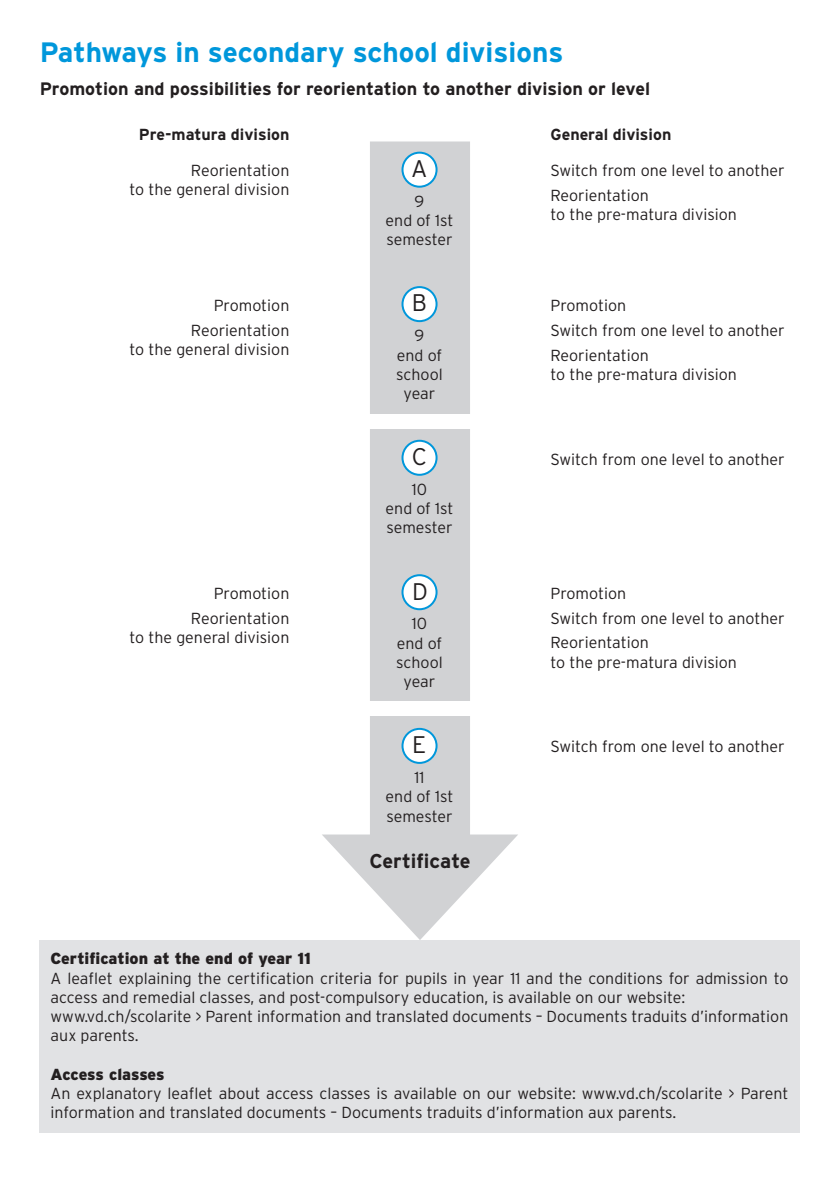
<style>
.page{position:relative;width:840px;height:1191px;background:#fff}
.page>*{position:absolute;margin:0;border:0;box-sizing:border-box;transform-origin:0 0}
._3-titre_1{font:700 28px "Interstate";color:#0097db}
.t1{font:300 24px "Interstate";color:#231f20}
.t2{font:700 20px "Interstate";color:#231f20}
._1-texte{font:700 18px "Interstate";color:#231f20}
._1-texte-2{font:300 16px/19.2px "Interstate";color:#231f20}
._1-texte-3{font:900 16px "Interstate";color:#231f20}
.t3{font:700 16px "Interstate";color:#231f20}
</style>
<div class="page">
<div style="left:370px;top:141px;width:100px;height:719px;background:#d1d2d4"></div>
<svg style="left:322px;top:834px;width:196px;height:106px"></svg>
<div style="left:402px;top:153px;width:34px;height:34px;background:#fff;border-radius:50%"></div>
<div style="left:401px;top:152px;width:36px;height:36px;border:2px solid #0097db;border-radius:50%"></div>
<div style="left:402px;top:287px;width:34px;height:34px;background:#fff;border-radius:50%"></div>
<div style="left:401px;top:286px;width:36px;height:36px;border:2px solid #0097db;border-radius:50%"></div>
<div style="left:402px;top:441px;width:34px;height:34px;background:#fff;border-radius:50%"></div>
<div style="left:401px;top:440px;width:36px;height:36px;border:2px solid #0097db;border-radius:50%"></div>
<div style="left:402px;top:575px;width:34px;height:34px;background:#fff;border-radius:50%"></div>
<div style="left:401px;top:574px;width:36px;height:36px;border:2px solid #0097db;border-radius:50%"></div>
<div style="left:402px;top:729px;width:34px;height:34px;background:#fff;border-radius:50%"></div>
<div style="left:401px;top:728px;width:36px;height:36px;border:2px solid #0097db;border-radius:50%"></div>
<div style="left:39px;top:940px;width:760px;height:192px;background:#e1e2e4"></div>
<div style="left:361px;top:414px;width:115px;height:14px;background:#fff"></div>
<div style="left:361px;top:701px;width:115px;height:14px;background:#fff"></div>
<p class="_3-titre_1" style="left:40px;top:37px;width:525px">Pathways in secondary school divisions</p>
<p class="_1-texte" style="left:40px;top:79px;width:611px">Promotion and possibilities for reorientation to another division or level</p>
<p class="t3" style="left:139px;top:125px;width:152px">Pre-matura division</p>
<p class="_1-texte-2" style="left:191px;top:161px;width:100px">Reorientation</p>
<p class="_1-texte-2" style="left:129px;top:180px;width:161px">to the general division</p>
<p class="t3" style="left:550px;top:125px;width:122px">General division</p>
<p class="_1-texte-2" style="left:550px;top:161px;width:235px">Switch from one level to another</p>
<p class="_1-texte-2" style="left:550px;top:186px;width:188px">Reorientation<br>to the pre-matura division</p>
<p class="t1" style="left:411px;top:155px;width:18px">A</p>
<p class="_1-texte-2" style="left:414px;top:191px;width:11px">9</p>
<p class="_1-texte-2" style="left:385px;top:211px;width:69px">end of 1st semester</p>
<p class="_1-texte-2" style="left:213px;top:295px;width:77px">Promotion</p>
<p class="_1-texte-2" style="left:129px;top:320px;width:161px;text-align:right">Reorientation<br>to the general division</p>
<p class="_1-texte-2" style="left:213px;top:583px;width:77px">Promotion</p>
<p class="_1-texte-2" style="left:129px;top:608px;width:161px;text-align:right">Reorientation<br>to the general division</p>
<p class="t1" style="left:411px;top:289px;width:17px">B</p>
<p class="_1-texte-2" style="left:414px;top:326px;width:11px">9</p>
<p class="_1-texte-2" style="left:396px;top:345px;width:47px">end of</p>
<p class="_1-texte-2" style="left:396px;top:364px;width:48px">school</p>
<p class="_1-texte-2" style="left:403px;top:383px;width:33px">year</p>
<p class="t1" style="left:411px;top:443px;width:17px">C</p>
<p class="_1-texte-2" style="left:411px;top:479px;width:17px">10</p>
<p class="_1-texte-2" style="left:385px;top:499px;width:69px">end of 1st semester</p>
<p class="t1" style="left:412px;top:577px;width:17px">D</p>
<p class="_1-texte-2" style="left:411px;top:614px;width:17px">10</p>
<p class="_1-texte-2" style="left:396px;top:633px;width:47px">end of</p>
<p class="_1-texte-2" style="left:396px;top:652px;width:48px">school</p>
<p class="_1-texte-2" style="left:403px;top:671px;width:33px">year</p>
<p class="t1" style="left:412px;top:731px;width:16px">E</p>
<p class="_1-texte-2" style="left:414px;top:767px;width:11px">11</p>
<p class="_1-texte-2" style="left:385px;top:787px;width:69px">end of 1st semester</p>
<p class="t2" style="left:369px;top:849px;width:103px">Certificate</p>
<p class="_1-texte-2" style="left:550px;top:295px;width:77px">Promotion</p>
<p class="_1-texte-2" style="left:550px;top:320px;width:235px">Switch from one level to another</p>
<p class="_1-texte-2" style="left:550px;top:345px;width:188px">Reorientation<br>to the pre-matura division</p>
<p class="_1-texte-2" style="left:550px;top:449px;width:235px">Switch from one level to another</p>
<p class="_1-texte-2" style="left:550px;top:583px;width:77px">Promotion</p>
<p class="_1-texte-2" style="left:550px;top:608px;width:235px">Switch from one level to another</p>
<p class="_1-texte-2" style="left:550px;top:633px;width:188px">Reorientation<br>to the pre-matura division</p>
<p class="_1-texte-2" style="left:550px;top:736px;width:235px">Switch from one level to another</p>
<p class="_1-texte-3" style="left:51px;top:949px;width:262px">Certification at the end of year 11</p>
<p class="_1-texte-2" style="left:51px;top:968px;width:739px">A leaflet explaining the certification criteria for pupils in year 11 and the conditions for admission to access and remedial classes, and post-compulsory education, is available on our website:</p>
<p class="_1-texte-2" style="left:51px;top:1006px;width:738px">www.vd.ch/scolarite &gt; Parent information and translated documents – Documents traduits d’information aux parents.</p>
<p class="_1-texte-3" style="left:51px;top:1064px;width:115px">Access classes</p>
<p class="_1-texte-2" style="left:51px;top:1083px;width:739px">An explanatory leaflet about access classes is available on our website: www.vd.ch/scolarite &gt; Parent information and translated documents – Documents traduits d’information aux parents.</p>
</div>
